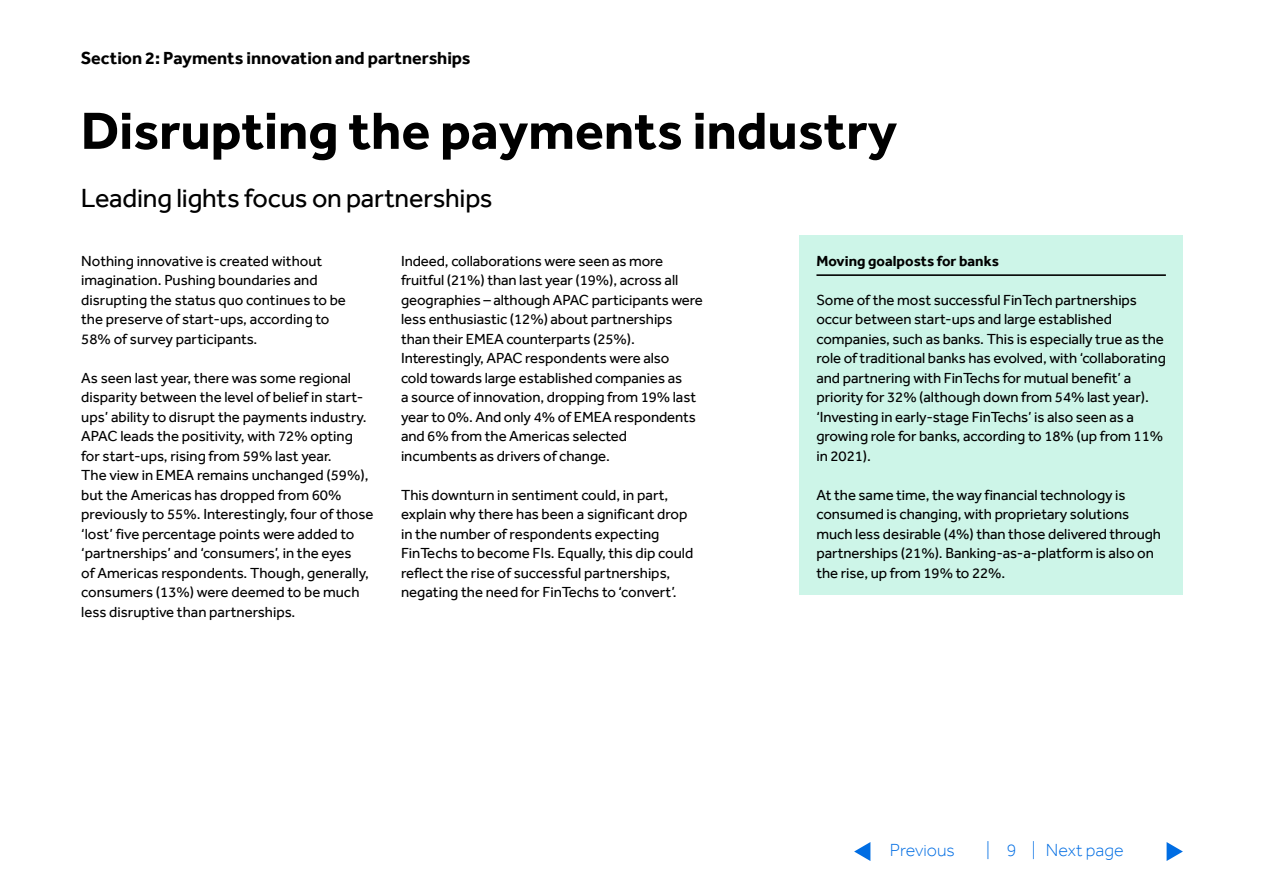
<style>
.page{position:relative;width:1263px;height:893px;background:#fff}
.page>*{position:absolute;margin:0;border:0;box-sizing:border-box;transform-origin:0 0}
.t1{font:700 54px "Effra";color:#000}
.H2_Subheading{font:27px "Effra";letter-spacing:-.01em;color:#000}
.t2{font:700 18px "Effra";letter-spacing:-.005em;color:#000}
.t3{font:300 18px "Effra";color:#006de3}
.Bodycopy{font:15px/19.5px "Effra";letter-spacing:-.005em;color:#000}
.Body_list_title_H3{font:700 15px "Effra";color:#000}
</style>
<div class="page">
<svg style="left:1166px;top:842px;width:17px;height:19px"></svg>
<svg style="left:854px;top:842px;width:16px;height:19px"></svg>
<div style="left:799px;top:235px;width:384px;height:360px;background:#cdf5e8"></div>
<hr style="left:816px;top:274px;width:350px;height:2px;background:#000">
<p class="t2" style="left:81px;top:47px;width:391px">Section 2: Payments innovation and partnerships</p>
<h1 class="t1" style="left:81px;top:99px;width:818px">Disrupting the payments industry</h1>
<h2 class="H2_Subheading" style="left:81px;top:182px;width:413px">Leading lights focus on partnerships</h2>
<p class="Bodycopy" style="left:81px;top:251px;width:266px">Nothing innovative is created without imagination. Pushing boundaries and disrupting the status quo continues to be the preserve of start-ups, according to 58% of survey participants.</p>
<p class="Bodycopy" style="left:81px;top:368px;width:294px">As seen last year, there was some regional disparity between the level of belief in start&shy;ups’ ability to disrupt the payments industry.<br>APAC leads the positivity, with 72% opting for start-ups, rising from 59% last year.<br>The view in EMEA remains unchanged (59%), but the Americas has dropped from 60% previously to 55%. Interestingly, four of those ‘lost’ five percentage points were added to ‘partnerships’ and ‘consumers’, in the eyes<br>of Americas respondents. Though, generally, consumers (13%) were deemed to be much less disruptive than partnerships.</p>
<p class="Bodycopy" style="left:401px;top:251px;width:303px">Indeed, collaborations were seen as more fruitful (21%) than last year (19%), across all geographies – although APAC participants were less enthusiastic (12%) about partnerships than their EMEA counterparts (25%).<br>Interestingly, APAC respondents were also<br>cold towards large established companies as<br>a source of innovation, dropping from 19% last year to 0%. And only 4% of EMEA respondents and 6% from the Americas selected incumbents as drivers of change.</p>
<p class="Bodycopy" style="left:401px;top:485px;width:294px">This downturn in sentiment could, in part, explain why there has been a significant drop in the number of respondents expecting FinTechs to become FIs. Equally, this dip could reflect the rise of successful partnerships, negating the need for FinTechs to ‘convert’.</p>
<h3 class="Body_list_title_H3" style="left:816px;top:252px;width:184px">Moving goalposts for banks</h3>
<p class="Bodycopy" style="left:816px;top:290px;width:351px">Some of the most successful FinTech partnerships occur between start-ups and large established companies, such as banks. This is especially true as the role of traditional banks has evolved, with ‘collaborating and partnering with FinTechs for mutual benefit’ a priority for 32% (although down from 54% last year). ‘Investing in early-stage FinTechs’ is also seen as a growing role for banks, according to 18% (up from 11% in 2021).</p>
<p class="Bodycopy" style="left:816px;top:485px;width:346px">At the same time, the way financial technology is consumed is changing, with proprietary solutions much less desirable (4%) than those delivered through partnerships (21%). Banking-as-a-platform is also on the rise, up from 19% to 22%.</p>
<p class="t3" style="left:890px;top:839px;width:66px">Previous</p>
<p class="t3" style="left:986px;top:839px;width:139px">| 9 | Next page</p>
</div>
